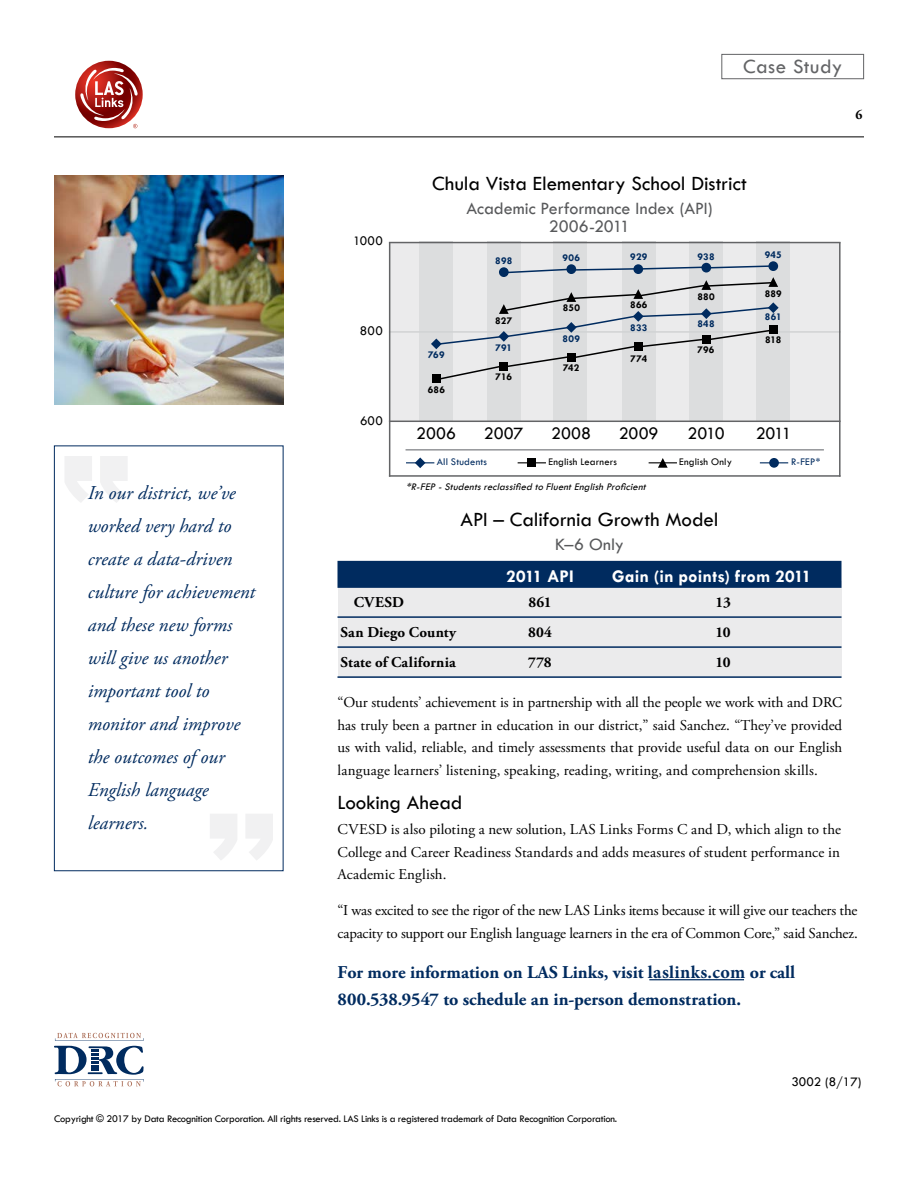
<style>
.page{position:relative;width:918px;height:1188px;background:#fff}
.page>*{position:absolute;margin:0;border:0;box-sizing:border-box;transform-origin:0 0}
.t1{font:21px "Tw Cen";color:#000}
.t2{font:21px "Tw Cen";letter-spacing:.02em;color:#636466}
.t3{font:italic 19.5px/33px "Adobe Garamond Pro";color:#002b5f}
.t4{font:700 18px/27px "Adobe Garamond Pro";color:#002b5f}
.t5{font:18px/18px "Tw Cen";letter-spacing:-.005em;color:#58595b;text-align:center}
.t6{font:700 18px "Tw Cen";letter-spacing:.005em;color:#fff}
.t7{font:18px "Tw Cen";letter-spacing:-.01em;color:#000}
.t8{font:15px/22.5px "Adobe Garamond Pro";letter-spacing:-.005em;color:#000;text-align:justify}
.t9{font:700 15px "Adobe Garamond Pro";letter-spacing:.015em;color:#000}
.t10{font:13.5px "Tw Cen";letter-spacing:.005em;color:#000}
.t11{font:700 13.5px "Adobe Garamond";color:#000}
.t12{font:10.5px "Tw Cen";letter-spacing:-.02em;color:#000}
.t13{font:italic 10.5px "Tw Cen";color:#000}
.t14{font:700 10.5px "Tw Cen";letter-spacing:.02em;color:#002b5f}
.t15{font:700 10.5px "Tw Cen";letter-spacing:.02em;color:#000}
.t16{font:10.5px "Tw Cen";letter-spacing:.02em;color:#002b5f}
.t17{font:10.5px "Tw Cen";letter-spacing:.015em;color:#000}
.t18{font:10.5px "Tw Cen";letter-spacing:.02em;color:#000}
.s1{font-family:"Minion Pro"}
</style>
<div class="page">
<hr style="left:54px;top:136px;width:810px;height:1px;background:#000">
<div style="left:721px;top:54px;width:143px;height:25px;background:#fff;border:1px solid #636466"></div>
<svg style="left:75px;top:61px;width:68px;height:67px"></svg>
<svg style="left:65px;top:456px;width:62px;height:47px"></svg>
<div style="left:54px;top:446px;width:230px;height:425px;border:1px solid #002b5f"></div>
<svg style="left:210px;top:814px;width:63px;height:46px"></svg>
<img style="left:54px;top:176px;width:229px;height:229px">
<hr style="left:649px;top:979px;width:95px;height:1px;background:#002b5f">
<svg style="left:54px;top:1033px;width:90px;height:53px"></svg>
<div style="left:389px;top:243px;width:450px;height:179px;background:#ebebec"></div>
<div style="left:419px;top:242px;width:34px;height:179px;background:#dcddde"></div>
<div style="left:487px;top:242px;width:34px;height:179px;background:#dcddde"></div>
<div style="left:554px;top:242px;width:33px;height:179px;background:#dcddde"></div>
<div style="left:622px;top:242px;width:34px;height:179px;background:#dcddde"></div>
<div style="left:689px;top:242px;width:34px;height:179px;background:#dcddde"></div>
<div style="left:756px;top:242px;width:34px;height:179px;background:#dcddde"></div>
<hr style="left:389px;top:421px;width:452px;height:1px;background:#636466">
<hr style="left:389px;top:475px;width:452px;height:2px;background:#636466">
<hr style="left:406px;top:449px;width:418px;height:2px;background:#939598">
<hr style="left:389px;top:331px;width:452px;height:2px;background:#d1d3d4">
<hr style="left:389px;top:242px;width:452px;height:1px;background:#636466">
<hr style="left:389px;top:242px;width:1px;height:235px;background:#636466">
<hr style="left:839px;top:242px;width:2px;height:235px;background:#636466">
<svg style="left:701px;top:263px;width:10px;height:10px"></svg>
<svg style="left:768px;top:261px;width:10px;height:10px"></svg>
<div style="left:432px;top:375px;width:9px;height:8px;background:#000"></div>
<svg style="left:406px;top:457px;width:28px;height:11px"></svg>
<div style="left:527px;top:459px;width:9px;height:8px;background:#000"></div>
<svg style="left:518px;top:462px;width:28px;height:1px"></svg>
<svg style="left:649px;top:458px;width:28px;height:10px"></svg>
<div style="left:769px;top:458px;width:10px;height:10px;background:#002b5f;border-radius:50%"></div>
<svg style="left:760px;top:462px;width:28px;height:1px"></svg>
<svg style="left:431px;top:265px;width:348px;height:116px"></svg>
<div style="left:338px;top:582px;width:503px;height:96px;background:#ebebec"></div>
<div style="left:338px;top:561px;width:504px;height:27px;background:#002b5f"></div>
<hr style="left:338px;top:616px;width:504px;height:2px;background:#002b5f">
<hr style="left:338px;top:646px;width:504px;height:2px;background:#002b5f">
<hr style="left:338px;top:676px;width:504px;height:2px;background:#002b5f">
<h2 class="t3" style="left:88px;top:477px;width:169px">In our district, we’ve worked very hard to create a data-driven culture for achievement and these new forms will give us another important tool to monitor and improve the outcomes of our<br>English language learners.</h2>
<h1 class="t2" style="left:743px;top:54px;width:101px">Case Study</h1>
<p class="t11" style="left:855px;top:108px;width:9px">6</p>
<p class="t10" style="left:353px;top:233px;width:31px">1000</p>
<p class="t10" style="left:360px;top:323px;width:24px">800</p>
<p class="t10" style="left:360px;top:413px;width:24px">600</p>
<h1 class="t1" style="left:432px;top:171px;width:316px">Chula Vista Elementary School District</h1>
<p class="t5" style="left:466px;top:200px;width:248px">Academic Performance Index (API)<br>2006-2011</p>
<p class="t14" style="left:428px;top:349px;width:18px">769</p>
<p class="t15" style="left:428px;top:383px;width:19px">686</p>
<p class="t14" style="left:495px;top:255px;width:19px">898</p>
<p class="t14" style="left:563px;top:252px;width:19px">906</p>
<p class="t15" style="left:563px;top:301px;width:19px">850</p>
<p class="t14" style="left:630px;top:250px;width:19px">929</p>
<p class="t15" style="left:630px;top:298px;width:19px">866</p>
<p class="t14" style="left:697px;top:250px;width:19px">938</p>
<p class="t15" style="left:697px;top:290px;width:19px">880</p>
<p class="t15" style="left:495px;top:314px;width:19px">827</p>
<p class="t14" style="left:630px;top:321px;width:19px">833</p>
<p class="t14" style="left:697px;top:318px;width:19px">848</p>
<p class="t14" style="left:563px;top:332px;width:19px">809</p>
<p class="t14" style="left:495px;top:341px;width:18px">791</p>
<p class="t15" style="left:630px;top:352px;width:18px">774</p>
<p class="t15" style="left:697px;top:344px;width:19px">796</p>
<p class="t15" style="left:563px;top:361px;width:18px">742</p>
<p class="t15" style="left:496px;top:371px;width:18px">716</p>
<p class="t14" style="left:765px;top:249px;width:19px">945</p>
<p class="t15" style="left:765px;top:287px;width:19px">889</p>
<p class="t14" style="left:765px;top:311px;width:18px">861</p>
<p class="t15" style="left:765px;top:334px;width:18px">818</p>
<p class="t7" style="left:416px;top:423px;width:41px">2006</p>
<p class="t7" style="left:484px;top:423px;width:41px">2007</p>
<p class="t7" style="left:551px;top:423px;width:41px">2008</p>
<p class="t7" style="left:619px;top:423px;width:41px">2009</p>
<p class="t7" style="left:688px;top:423px;width:39px">2010</p>
<p class="t7" style="left:756px;top:423px;width:37px">2011</p>
<p class="t16" style="left:437px;top:455px;width:52px">All Students</p>
<p class="t17" style="left:548px;top:455px;width:70px">English Learners</p>
<p class="t18" style="left:679px;top:455px;width:54px">English Only</p>
<p class="t16" style="left:791px;top:455px;width:31px">R-FEP*</p>
<p class="t13" style="left:406px;top:481px;width:244px">*R-FEP -Studentsreclassified to FluentEnglishProficient</p>
<h1 class="t1" style="left:461px;top:506px;width:259px">API – California Growth Model</h1>
<p class="t5" style="left:555px;top:535px;width:70px">K–6 Only</p>
<p class="t6" style="left:506px;top:565px;width:69px">2011 API</p>
<p class="t6" style="left:612px;top:565px;width:201px">Gain (in points) from 2011</p>
<p class="t9" style="left:354px;top:594px;width:52px">CVESD</p>
<p class="t9" style="left:529px;top:594px;width:24px">861</p>
<p class="t9" style="left:716px;top:594px;width:17px">13</p>
<p class="t9" style="left:340px;top:624px;width:117px">San Diego County</p>
<p class="t9" style="left:528px;top:624px;width:26px">804</p>
<p class="t9" style="left:716px;top:624px;width:17px">10</p>
<p class="t9" style="left:340px;top:654px;width:117px">State of California</p>
<p class="t9" style="left:528px;top:654px;width:25px">778</p>
<p class="t9" style="left:716px;top:654px;width:17px">10</p>
<p class="t8" style="left:338px;top:692px;width:506px">“Our students’ achievement is in partnership with all the people we work with and <span class="s1">DRC </span>has truly been a partner in education in our district,” said Sanchez. “They’ve provided us with valid, reliable, and timely assessments that provide useful data on our English language learners’ listening, speaking, reading, writing, and comprehension skills.</p>
<h1 class="t1" style="left:338px;top:790px;width:126px">Looking Ahead</h1>
<p class="t8" style="left:338px;top:819px;width:505px">CVESD is also piloting a new solution, LAS Links Forms C and D, which align to the College and Career Readiness Standards and adds measures of student performance in Academic English.</p>
<p class="t8" style="left:338px;top:900px;width:522px">“I was excited to see the rigor of the new LAS Links items because it will give our teachers the capacity to support our English language learners in the era of Common Core,” said Sanchez.</p>
<p class="t4" style="left:338px;top:960px;width:459px">For more information on LAS Links, visit <span class="s1">laslinks.com</span> or call<br>800.538.9547 to schedule an in-person demonstration.</p>
<p class="t10" style="left:792px;top:1073px;width:71px">3002 (8/17)</p>
<p class="t12" style="left:54px;top:1112px;width:565px">Copyright © 2017 by Data Recognition Corporation. All rights reserved. LAS Links is a registered trademark of Data Recognition Corporation.</p>
</div>
